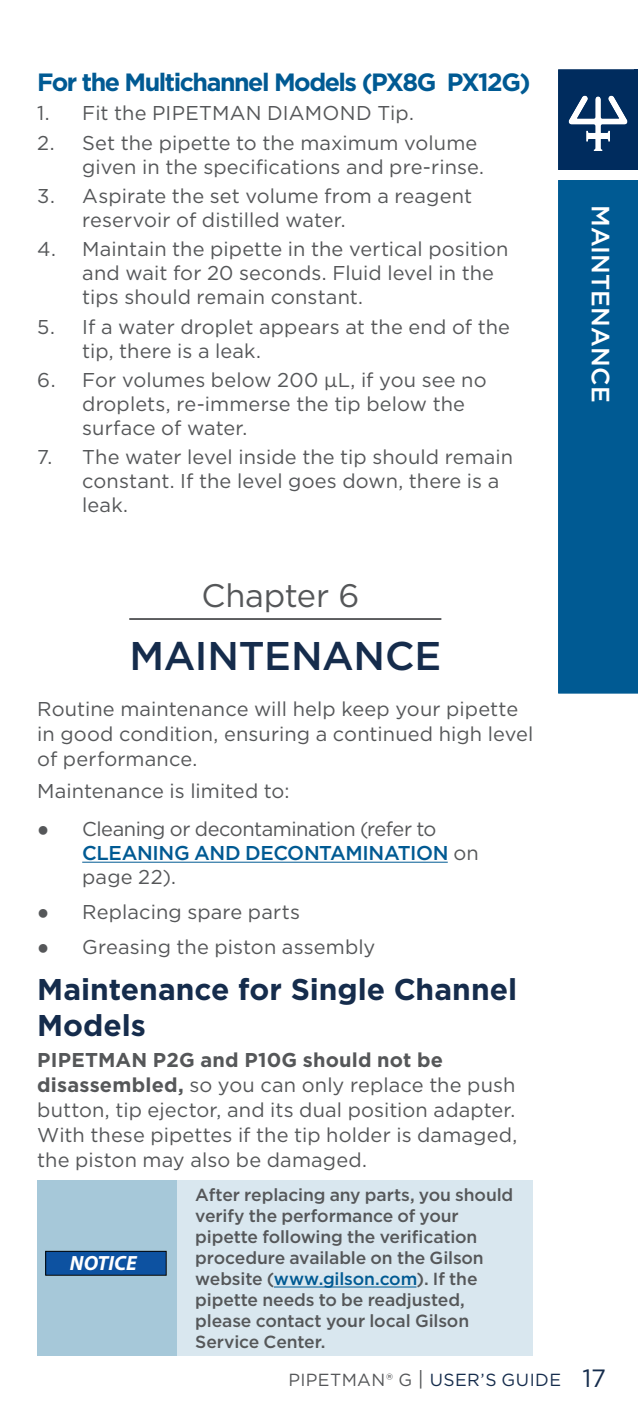
<style>
.page{position:relative;width:638px;height:1418px;background:#fff}
.page>*{position:absolute;margin:0;border:0;box-sizing:border-box;transform-origin:0 0}
.Chapter_Title{font:500 40px "Gotham";letter-spacing:-.005em;color:#152c4c}
.t1{font:32.5px "Gotham";letter-spacing:-.01em;color:#555759}
.Heading_1_NoTOP{font:700 30px/36px "Gotham";color:#152c4c}
.Sous-titre__bleu{font:700 25px "Gotham";letter-spacing:-.06em;color:#005a93}
.Blue_Tab_Right{font:500 25px "Gotham";letter-spacing:.005em;color:#fff}
.Page_Number_Right{font:25px "Gotham";color:#152c4c}
.t2{font:italic 700 20.5px "Myriad Pro";color:#fff}
.Sous-titre__bleu-2{font:20px/24px "Gotham";letter-spacing:.005em;color:#555759}
.Sous-titre__bleu-3{font:20px/24px "Gotham";letter-spacing:-.025em;color:#555759}
.Left_Body{font:500 17.5px/21px "Gotham";letter-spacing:-.01em;color:#555759}
.Footer_Right{font:17.5px "Gotham";letter-spacing:.025em;color:#152c4c}
.s1{font-family:"Times New Roman"}
.s2{font-weight:500;color:#005a93}
.s3{font-weight:700}
.s4{color:#005a93}
.s5{color:#555759}
.s6{font-size:20px;color:#555759}
</style>
<div class="page">
<div style="left:558px;top:180px;width:80px;height:513px;background:#005a93"></div>
<svg style="left:558px;top:69px;width:80px;height:101px;background:#214772"></svg>
<hr style="left:129px;top:618px;width:312px;height:2px;background:#555759">
<hr style="left:82px;top:861px;width:366px;height:1px;background:#005a93">
<div style="left:37px;top:1180px;width:140px;height:175px;background:#a6c8d9"></div>
<div style="left:177px;top:1180px;width:356px;height:175px;background:#d9e7ef"></div>
<hr style="left:274px;top:1286px;width:142px;height:1px;background:#005a93">
<div style="left:46px;top:1251px;width:120px;height:24px;background:#0d52a1"></div>
<div style="left:45px;top:1250px;width:122px;height:25px;border:1px solid #040503"></div>
<p class="Sous-titre__bleu" style="left:37px;top:65px;width:495px">For the Multichannel Models (PX8G PX12G)</p>
<p class="Sous-titre__bleu-2" style="left:37px;top:101px;width:378px">1. Fit the PIPETMAN DIAMOND Tip.</p>
<p class="Sous-titre__bleu-2" style="left:82px;top:130px;width:403px;text-indent:-45px">2. Set the pipette to the maximum volume given in the specifications and pre-rinse.</p>
<p class="Sous-titre__bleu-2" style="left:82px;top:183px;width:391px;text-indent:-45px">3. Aspirate the set volume from a reagent reservoir of distilled water.</p>
<p class="Sous-titre__bleu-2" style="left:82px;top:237px;width:428px;text-indent:-45px">4. Maintain the pipette in the vertical position and wait for 20 seconds. Fluid level in the tips should remain constant.</p>
<p class="Sous-titre__bleu-2" style="left:82px;top:314px;width:429px;text-indent:-45px">5. If a water droplet appears at the end of the tip, there is a leak.</p>
<p class="Sous-titre__bleu-2" style="left:82px;top:367px;width:406px;text-indent:-45px">6. For volumes below 200 μL, if you see no droplets, re-immerse the tip below the surface of water.</p>
<p class="Sous-titre__bleu-2" style="left:82px;top:445px;width:432px;text-indent:-45px">7. The water level inside the tip should remain constant. If the level goes down, there is a leak.</p>
<p class="t1" style="left:201px;top:575px;width:160px">Chapter 6</p>
<p class="Chapter_Title" style="left:129px;top:629px;width:313px">MAINTENANCE</p>
<p class="Sous-titre__bleu-2" style="left:37px;top:696px;width:498px;line-height:25px">Routine maintenance will help keep your pipette in good condition, ensuring a continued high level of performance.</p>
<p class="Sous-titre__bleu-2" style="left:37px;top:778px;width:254px">Maintenance is limited to:</p>
<p class="Sous-titre__bleu-3" style="left:82px;top:816px;width:398px;text-indent:-45px"><span class="s1">●</span> Cleaning or decontamination (refer to<br><span class="s2">CLEANING AND DECONTAMINATION</span> on page 22).</p>
<p class="Sous-titre__bleu-2" style="left:37px;top:899px;width:264px"><span class="s1">●</span> Replacing spare parts</p>
<p class="Sous-titre__bleu-2" style="left:37px;top:934px;width:340px"><span class="s1">●</span> Greasing the piston assembly</p>
<p class="Heading_1_NoTOP" style="left:37px;top:971px;width:481px">Maintenance for Single Channel<br>Models</p>
<p class="Sous-titre__bleu-2" style="left:37px;top:1046px;width:482px;line-height:25px"><span class="s3">PIPETMAN P2G and P10G should not be disassembled,</span> so you can only replace the push button, tip ejector, and its dual position adapter.<br>With these pipettes if the tip holder is damaged, the piston may also be damaged.</p>
<p class="Left_Body" style="left:195px;top:1184px;width:320px">After replacing any parts, you should verify the performance of your pipette following the verification procedure available on the Gilson website (<span class="s4">www.gilson.com</span>). If the pipette needs to be readjusted, please contact your local Gilson<br>Service Center.</p>
<p class="t2" style="left:70px;top:1250px;width:68px">NOTICE</p>
<p class="Blue_Tab_Right" style="left:617px;top:205px;width:199px;rotate:90deg">MAINTENANCE</p>
<p class="Footer_Right" style="left:288px;top:1368px;width:274px"><span class="s5">PIPETMAN® G</span> <span class="s6">|</span> USER’S GUIDE</p>
<p class="Page_Number_Right" style="left:582px;top:1361px;width:25px">17</p>
</div>
